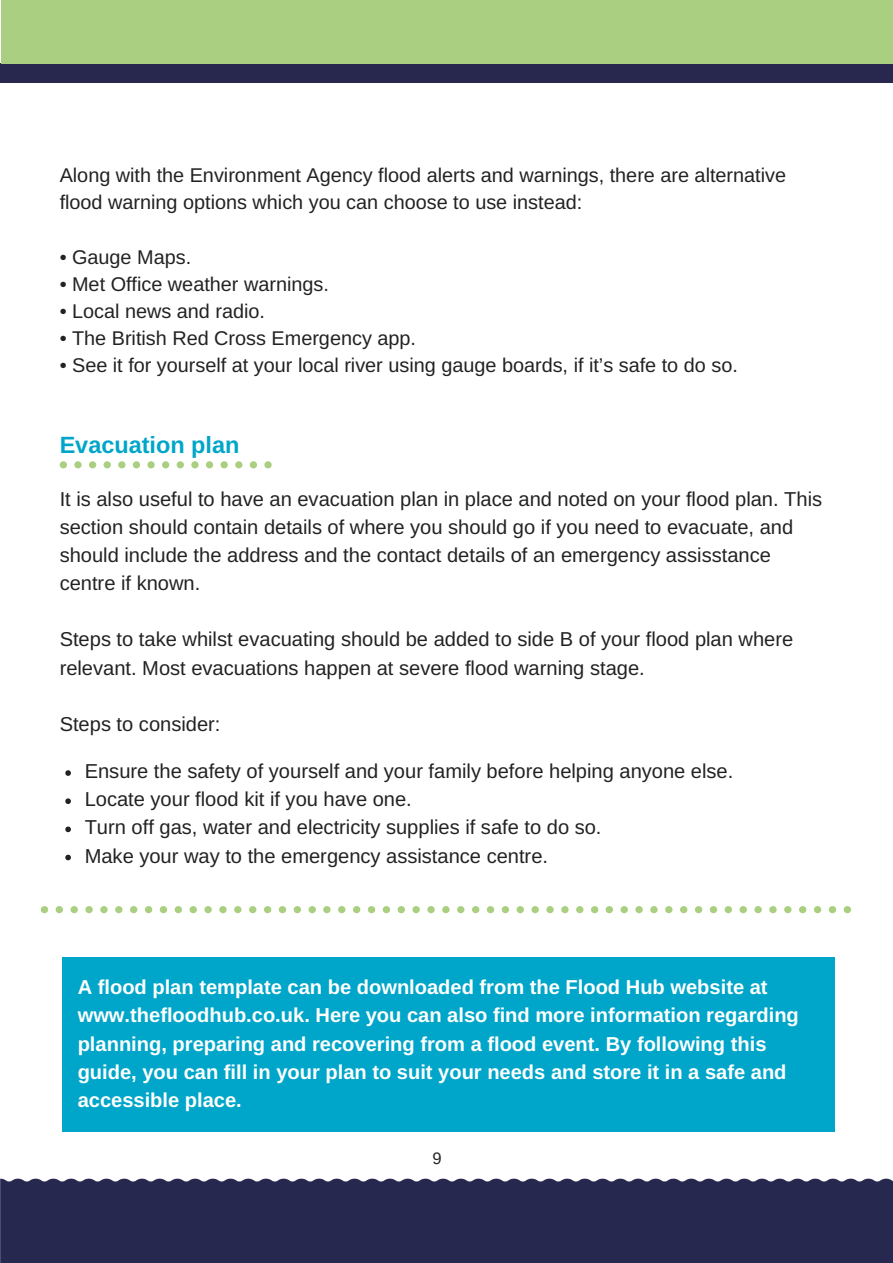
<style>
.page{position:relative;width:893px;height:1263px;background:#fff}
.page>*{position:absolute;margin:0;border:0;box-sizing:border-box;transform-origin:0 0}
.t1{font:700 23.55px "Arimo";color:#00a6c9}
.t2{font:20.1px/28.2px "Arimo";color:#222}
.t3{font:700 20.1px/28.2px "Arimo";color:#fff}
.t4{font:19.8px/27px "Arimo";color:#222}
.t5{font:16.5px "Arimo";color:#222}
</style>
<div class="page">
<div style="left:0;top:1178px;width:893px;height:85px;background:#27284f"></div>
<div style="left:0;top:63px;width:893px;height:19px;background:#28284f"></div>
<div style="left:1px;top:0;width:892px;height:63px;background:#abcf80"></div>
<div style="left:133px;top:461px;width:7px;height:7px;background:#abcf80;border-radius:50%"></div>
<div style="left:147px;top:461px;width:8px;height:7px;background:#abcf80;border-radius:50%"></div>
<div style="left:118px;top:461px;width:7px;height:7px;background:#abcf80;border-radius:50%"></div>
<div style="left:177px;top:461px;width:7px;height:7px;background:#abcf80;border-radius:50%"></div>
<svg style="left:60px;top:461px;width:7px;height:7px"></svg>
<div style="left:191px;top:461px;width:8px;height:7px;background:#abcf80;border-radius:50%"></div>
<div style="left:74px;top:461px;width:8px;height:7px;background:#abcf80;border-radius:50%"></div>
<div style="left:89px;top:461px;width:7px;height:7px;background:#abcf80;border-radius:50%"></div>
<div style="left:104px;top:461px;width:7px;height:7px;background:#abcf80;border-radius:50%"></div>
<div style="left:162px;top:461px;width:7px;height:7px;background:#abcf80;border-radius:50%"></div>
<div style="left:264px;top:461px;width:8px;height:7px;background:#abcf80;border-radius:50%"></div>
<div style="left:221px;top:461px;width:7px;height:7px;background:#abcf80;border-radius:50%"></div>
<div style="left:235px;top:461px;width:7px;height:7px;background:#abcf80;border-radius:50%"></div>
<div style="left:206px;top:461px;width:7px;height:7px;background:#abcf80;border-radius:50%"></div>
<div style="left:250px;top:461px;width:7px;height:7px;background:#abcf80;border-radius:50%"></div>
<svg style="left:65px;top:770px;width:6px;height:6px"></svg>
<svg style="left:65px;top:798px;width:6px;height:6px"></svg>
<svg style="left:65px;top:826px;width:6px;height:6px"></svg>
<svg style="left:65px;top:855px;width:6px;height:5px"></svg>
<div style="left:115px;top:906px;width:8px;height:7px;background:#abcf80;border-radius:50%"></div>
<div style="left:130px;top:906px;width:7px;height:7px;background:#abcf80;border-radius:50%"></div>
<div style="left:100px;top:906px;width:8px;height:7px;background:#abcf80;border-radius:50%"></div>
<div style="left:160px;top:906px;width:7px;height:7px;background:#abcf80;border-radius:50%"></div>
<svg style="left:41px;top:906px;width:7px;height:7px"></svg>
<div style="left:175px;top:906px;width:7px;height:7px;background:#abcf80;border-radius:50%"></div>
<div style="left:56px;top:906px;width:7px;height:7px;background:#abcf80;border-radius:50%"></div>
<div style="left:71px;top:906px;width:7px;height:7px;background:#abcf80;border-radius:50%"></div>
<div style="left:85px;top:906px;width:8px;height:7px;background:#abcf80;border-radius:50%"></div>
<div style="left:145px;top:906px;width:7px;height:7px;background:#abcf80;border-radius:50%"></div>
<div style="left:264px;top:906px;width:7px;height:7px;background:#abcf80;border-radius:50%"></div>
<div style="left:279px;top:906px;width:7px;height:7px;background:#abcf80;border-radius:50%"></div>
<div style="left:294px;top:906px;width:7px;height:7px;background:#abcf80;border-radius:50%"></div>
<div style="left:309px;top:906px;width:7px;height:7px;background:#abcf80;border-radius:50%"></div>
<div style="left:249px;top:906px;width:7px;height:7px;background:#abcf80;border-radius:50%"></div>
<div style="left:204px;top:906px;width:8px;height:7px;background:#abcf80;border-radius:50%"></div>
<div style="left:219px;top:906px;width:8px;height:7px;background:#abcf80;border-radius:50%"></div>
<div style="left:190px;top:906px;width:7px;height:7px;background:#abcf80;border-radius:50%"></div>
<div style="left:234px;top:906px;width:8px;height:7px;background:#abcf80;border-radius:50%"></div>
<div style="left:398px;top:906px;width:7px;height:7px;background:#abcf80;border-radius:50%"></div>
<div style="left:412px;top:906px;width:8px;height:7px;background:#abcf80;border-radius:50%"></div>
<div style="left:383px;top:906px;width:7px;height:7px;background:#abcf80;border-radius:50%"></div>
<div style="left:442px;top:906px;width:8px;height:7px;background:#abcf80;border-radius:50%"></div>
<svg style="left:323px;top:906px;width:8px;height:7px"></svg>
<div style="left:457px;top:906px;width:7px;height:7px;background:#abcf80;border-radius:50%"></div>
<div style="left:338px;top:906px;width:7px;height:7px;background:#abcf80;border-radius:50%"></div>
<div style="left:353px;top:906px;width:7px;height:7px;background:#abcf80;border-radius:50%"></div>
<div style="left:368px;top:906px;width:7px;height:7px;background:#abcf80;border-radius:50%"></div>
<div style="left:427px;top:906px;width:8px;height:7px;background:#abcf80;border-radius:50%"></div>
<div style="left:546px;top:906px;width:8px;height:7px;background:#abcf80;border-radius:50%"></div>
<div style="left:561px;top:906px;width:8px;height:7px;background:#abcf80;border-radius:50%"></div>
<div style="left:576px;top:906px;width:7px;height:7px;background:#abcf80;border-radius:50%"></div>
<div style="left:591px;top:906px;width:7px;height:7px;background:#abcf80;border-radius:50%"></div>
<div style="left:531px;top:906px;width:8px;height:7px;background:#abcf80;border-radius:50%"></div>
<div style="left:487px;top:906px;width:7px;height:7px;background:#abcf80;border-radius:50%"></div>
<div style="left:502px;top:906px;width:7px;height:7px;background:#abcf80;border-radius:50%"></div>
<div style="left:472px;top:906px;width:7px;height:7px;background:#abcf80;border-radius:50%"></div>
<div style="left:517px;top:906px;width:7px;height:7px;background:#abcf80;border-radius:50%"></div>
<div style="left:680px;top:906px;width:7px;height:7px;background:#abcf80;border-radius:50%"></div>
<div style="left:695px;top:906px;width:7px;height:7px;background:#abcf80;border-radius:50%"></div>
<div style="left:665px;top:906px;width:7px;height:7px;background:#abcf80;border-radius:50%"></div>
<div style="left:725px;top:906px;width:7px;height:7px;background:#abcf80;border-radius:50%"></div>
<svg style="left:606px;top:906px;width:7px;height:7px"></svg>
<div style="left:739px;top:906px;width:8px;height:7px;background:#abcf80;border-radius:50%"></div>
<div style="left:620px;top:906px;width:8px;height:7px;background:#abcf80;border-radius:50%"></div>
<div style="left:635px;top:906px;width:8px;height:7px;background:#abcf80;border-radius:50%"></div>
<div style="left:650px;top:906px;width:8px;height:7px;background:#abcf80;border-radius:50%"></div>
<div style="left:710px;top:906px;width:7px;height:7px;background:#abcf80;border-radius:50%"></div>
<div style="left:829px;top:906px;width:7px;height:7px;background:#abcf80;border-radius:50%"></div>
<div style="left:844px;top:906px;width:7px;height:7px;background:#abcf80;border-radius:50%"></div>
<div style="left:814px;top:906px;width:7px;height:7px;background:#abcf80;border-radius:50%"></div>
<div style="left:769px;top:906px;width:8px;height:7px;background:#abcf80;border-radius:50%"></div>
<div style="left:784px;top:906px;width:7px;height:7px;background:#abcf80;border-radius:50%"></div>
<div style="left:754px;top:906px;width:8px;height:7px;background:#abcf80;border-radius:50%"></div>
<div style="left:799px;top:906px;width:7px;height:7px;background:#abcf80;border-radius:50%"></div>
<div style="left:62px;top:957px;width:772px;height:175px;background:#00a6c9"></div>
<p class="t4" style="left:60px;top:162px;width:728px">Along with the Environment Agency flood alerts and warnings, there are alternative flood warning options which you can choose to use instead:</p>
<p class="t4" style="left:60px;top:243px;width:133px">• Gauge Maps.</p>
<p class="t4" style="left:60px;top:270px;width:271px">• Met Office weather warnings.</p>
<p class="t4" style="left:60px;top:297px;width:207px">• Local news and radio.</p>
<p class="t4" style="left:60px;top:324px;width:358px">• The British Red Cross Emergency app.</p>
<p class="t4" style="left:60px;top:351px;width:680px">• See it for yourself at your local river using gauge boards, if it’s safe to do so.</p>
<p class="t1" style="left:60px;top:431px;width:181px">Evacuation plan</p>
<p class="t2" style="left:60px;top:484px;width:764px">It is also useful to have an evacuation plan in place and noted on your flood plan. This section should contain details of where you should go if you need to evacuate, and should include the address and the contact details of an emergency assisstance centre if known.</p>
<p class="t2" style="left:60px;top:625px;width:735px">Steps to take whilst evacuating should be added to side B of your flood plan where relevant. Most evacuations happen at severe flood warning stage.</p>
<p class="t2" style="left:60px;top:710px;width:162px">Steps to consider:</p>
<p class="t2" style="left:85px;top:757px;width:650px">Ensure the safety of yourself and your family before helping anyone else.<br>Locate your flood kit if you have one.<br>Turn off gas, water and electricity supplies if safe to do so.<br>Make your way to the emergency assistance centre.</p>
<p class="t3" style="left:78px;top:973px;width:723px">A flood plan template can be downloaded from the Flood Hub website at www.thefloodhub.co.uk. Here you can also find more information regarding planning, preparing and recovering from a flood event. By following this guide, you can fill in your plan to suit your needs and store it in a safe and accessible place.</p>
<p class="t5" style="left:432px;top:1149px;width:11px">9</p>
</div>
